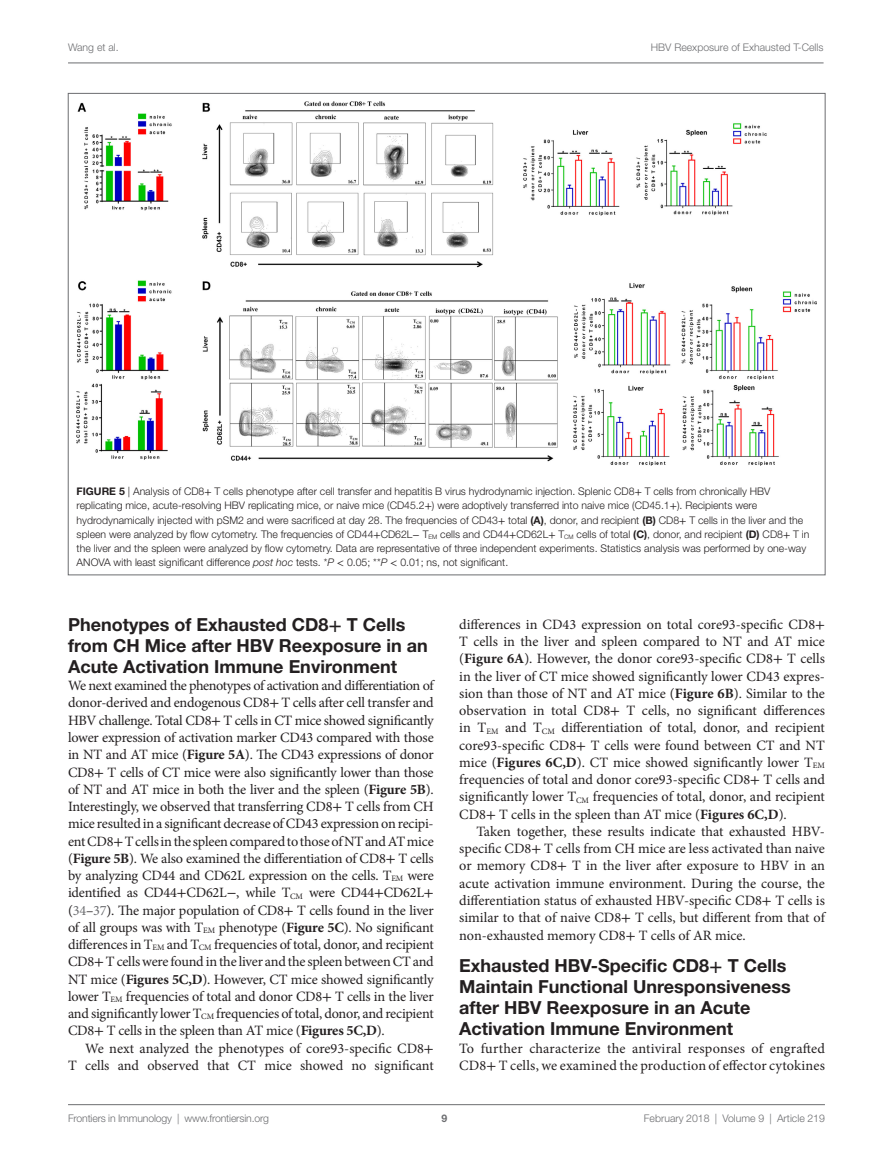
<style>
.page{position:relative;width:893px;height:1170px;background:#fff}
.page>*{position:absolute;margin:0;border:0;box-sizing:border-box;transform-origin:0 0}
.t1{font:700 18px/21px "Helvetica Neue LT Std";color:#231f20}
.t2{font:14.25px/17.2px "Minion Pro";color:#231f20;text-align:justify}
.t3{font:300 10.5px/14.2px "Helvetica Neue LT Std";color:#231f20}
.t4{font:300 10.5px "Helvetica Neue LT Std";color:#6c6d70}
.t5{font:700 10.5px "Helvetica Neue LT Std";color:#6c6d70}
.s1{font-weight:700}
.s2{font-family:"STIX General";font-weight:400}
.s3{font-style:italic}
.s4{font-family:"STIX General"}
.s5{color:#6c6d70}
</style>
<div class="page">
<img style="left:77px;top:102px;width:740px;height:363px">
<hr style="left:68px;top:1104px;width:757px;height:1px;background:#6c6d70">
<hr style="left:68px;top:63px;width:755px;height:1px;background:#6c6d70">
<p class="t4" style="left:68px;top:41px;width:52px">Wang et al.</p>
<p class="t4" style="left:651px;top:41px;width:174px">HBV Reexposure of Exhausted T-Cells</p>
<p class="t3" style="left:77px;top:484px;width:734px"><span class="s1">FIG URE 5</span> | Analysis of CD8<span class="s2">+</span> T cells phenotype after cell transfer and hepatitis B virus hydrodynamic injection. Splenic CD8<span class="s2">+</span> T cells from chronically HBV replicating mice, acute-resolving HBV replicating mice, or naive mice (CD45.2<span class="s2">+</span>) were adoptively transferred into naive mice (CD45.1<span class="s2">+</span>). Recipients were hydrodynamically injected with pSM2 and were sacrificed at day 28. The frequencies of CD43<span class="s2">+</span> total <span class="s1">(A)</span>, donor, and recipient <span class="s1">(B)</span> CD8<span class="s2">+</span> T cells in the liver and the spleen were analyzed by flow cytometry. The frequencies of CD44<span class="s2">+</span>CD62L<span class="s2">−</span> T<sub>EM</sub> cells and CD44<span class="s2">+</span>CD62L<span class="s2">+</span> T<sub>CM</sub> cells of total <span class="s1">(C)</span>, donor, and recipient <span class="s1">(D)</span> CD8<span class="s2">+</span> T in the liver and the spleen were analyzed by flow cytometry. Data are representative of three independent experiments. Statistics analysis was performed by one-way ANOVA with least significant difference <span class="s3">post hoc</span> tests. *<span class="s3">P</span> <span class="s2">&lt;</span> 0.05; **<span class="s3">P</span> <span class="s2">&lt;</span> 0.01; ns, not significant.</p>
<p class="t1" style="left:68px;top:613px;width:361px">Phenotypes of Exhausted CD8<span class="s4">+</span> T Cells from CH Mice after HBV Reexposure in an<br>Acute Activation Immune Environment</p>
<p class="t2" style="left:68px;top:677px;width:367px">We next examined the phenotypes of activation and differentiation of donor-derived and endogenous CD8<span class="s4">+</span> T cells after cell transfer and HBV challenge. Total CD8<span class="s4">+</span> T cells in CT mice showed significantly lower expression of activation marker CD43 compared with those in NT and AT mice (<span class="s1">Figure 5A</span>). The CD43 expressions of donor CD8<span class="s4">+</span> T cells of CT mice were also significantly lower than those of NT and AT mice in both the liver and the spleen (<span class="s1">Figure 5B</span>).<br>Interestingly, we observed that transferring CD8<span class="s4">+</span> T cells from CH mice resulted in a significant decrease of CD43 expression on recipi&shy;ent CD8<span class="s4">+</span> T cells in the spleen compared to those of NT and AT mice (<span class="s1">Figure 5B</span>). We also examined the differentiation of CD8<span class="s4">+</span> T cells by analyzing CD44 and CD62L expression on the cells. T<sub>EM</sub> were identified as CD44<span class="s4">+</span>CD62L<span class="s4">−</span>, while T<sub>CM</sub> were CD44<span class="s4">+</span>CD62L<span class="s4">+ </span>(<span class="s5">34</span>–<span class="s5">37</span>). The major population of CD8<span class="s4">+</span> T cells found in the liver of all groups was with T<sub>EM</sub> phenotype (<span class="s1">Figure 5C</span>). No significant differences in T<sub>EM</sub> and T<sub>CM</sub> frequencies of total, donor, and recipient CD8<span class="s4">+</span> T cells were found in the liver and the spleen between CT and NT mice (<span class="s1">Figures 5C,D</span>). However, CT mice showed significantly lower T<sub>EM</sub> frequencies of total and donor CD8<span class="s4">+</span> T cells in the liver and significantly lower T<sub>CM</sub> frequencies of total, donor, and recipient CD8<span class="s4">+</span> T cells in the spleen than AT mice (<span class="s1">Figures 5C,D</span>).</p>
<p class="t2" style="left:68px;top:1039px;width:367px;text-align:right">We next analyzed the phenotypes of core93-specific CD8<span class="s4">+<br></span>T cells and observed that CT mice showed no significant</p>
<p class="t2" style="left:459px;top:615px;width:367px">differences in CD43 expression on total core93-specific CD8<span class="s4">+ </span>T cells in the liver and spleen compared to NT and AT mice (<span class="s1">Figure 6A</span>). However, the donor core93-specific CD8<span class="s4">+</span> T cells in the liver of CT mice showed significantly lower CD43 expres&shy;sion than those of NT and AT mice (<span class="s1">Figure 6B</span>). Similar to the observation in total CD8<span class="s4">+</span> T cells, no significant differences in T<sub>EM</sub> and T<sub>CM</sub> differentiation of total, donor, and recipient core93-specific CD8<span class="s4">+</span> T cells were found between CT and NT mice (<span class="s1">Figures 6C,D</span>). CT mice showed significantly lower T<sub>EM </sub>frequencies of total and donor core93-specific CD8<span class="s4">+</span> T cells and significantly lower T<sub>CM</sub> frequencies of total, donor, and recipient CD8<span class="s4">+</span> T cells in the spleen than AT mice (<span class="s1">Figures 6C,D</span>).</p>
<p class="t2" style="left:459px;top:822px;width:367px;text-indent:17px">Taken together, these results indicate that exhausted HBV&shy;specific CD8<span class="s4">+</span> T cells from CH mice are less activated than naive or memory CD8<span class="s4">+</span> T in the liver after exposure to HBV in an acute activation immune environment. During the course, the differentiation status of exhausted HBV-specific CD8<span class="s4">+</span> T cells is similar to that of naive CD8<span class="s4">+</span> T cells, but different from that of non-exhausted memory CD8<span class="s4">+</span> T cells of AR mice.</p>
<p class="t1" style="left:459px;top:955px;width:333px">Exhausted HBV-Specific CD8<span class="s4">+</span> T Cells Maintain Functional Unresponsiveness after HBV Reexposure in an Acute Activation Immune Environment</p>
<p class="t2" style="left:459px;top:1039px;width:367px">To further characterize the antiviral responses of engrafted<br>CD8<span class="s4">+</span> T cells, we examined the production of effector cytokines</p>
<p class="t4" style="left:68px;top:1111px;width:203px">Frontiers in Immunology | www.frontiersin.org</p>
<p class="t4" style="left:644px;top:1111px;width:183px">February 2018 | Volume 9 | Article 219</p>
<p class="t5" style="left:441px;top:1111px;width:7px">9</p>
</div>
